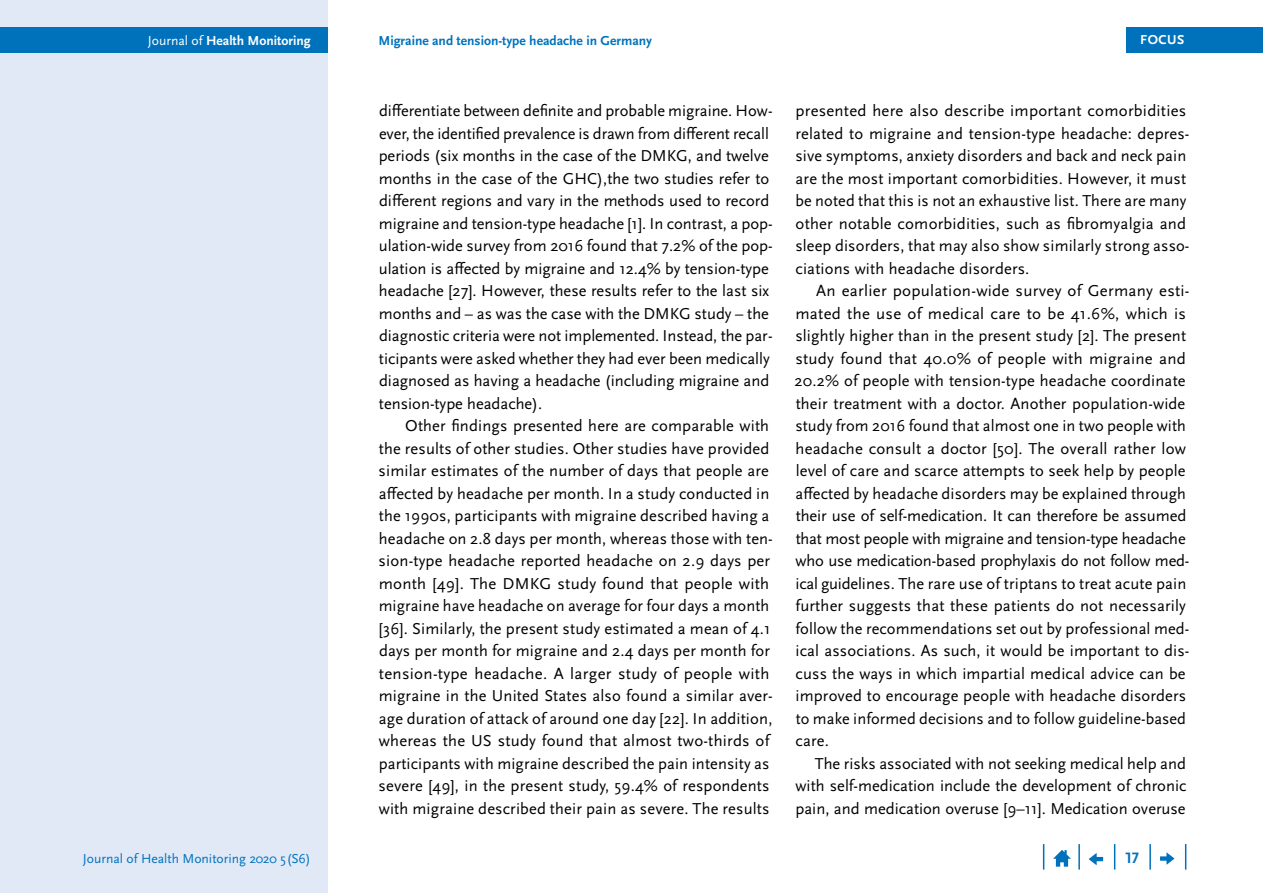
<style>
.page{position:relative;width:1263px;height:893px;background:#fff}
.page>*{position:absolute;margin:0;border:0;box-sizing:border-box;transform-origin:0 0}
.Copy_Einzug{font:16.5px/22.5px "Scala Sans Pro";letter-spacing:.01em;color:#000}
.t1{font:700 15.75px "Scala Sans Pro";color:#0072bc}
.t2{font:700 13.65px "Scala Sans Pro";color:#0072bc}
.t3{font:13.65px "Scala Sans Pro";color:#0072bc}
.t4{font:700 13.65px "Scala Sans Pro";color:#fff}
.t5{font:700 13.5px "Scala Sans Pro";letter-spacing:.04em;color:#fff}
.s1{font-weight:400}
</style>
<div class="page">
<div style="left:0;top:0;width:327px;height:893px;background:#e1e8f6"></div>
<div style="left:0;top:28px;width:327px;height:25px;background:#0072bc"></div>
<svg style="left:1185px;top:844px;width:1px;height:26px"></svg>
<hr style="left:1149px;top:844px;width:2px;height:26px;background:#0072bc">
<svg style="left:1114px;top:844px;width:1px;height:26px"></svg>
<hr style="left:1078px;top:844px;width:2px;height:26px;background:#0072bc">
<svg style="left:1043px;top:844px;width:1px;height:26px"></svg>
<svg style="left:1053px;top:850px;width:18px;height:17px"></svg>
<svg style="left:1089px;top:853px;width:14px;height:12px"></svg>
<svg style="left:1160px;top:852px;width:14px;height:13px"></svg>
<div style="left:1126px;top:28px;width:137px;height:25px;background:#0072bc"></div>
<p class="t4" style="left:148px;top:33px;width:164px"><span class="s1">Journal of</span> Health Monitoring</p>
<p class="t2" style="left:378px;top:33px;width:275px">Migraine and tension-type headache in Germany</p>
<p class="t5" style="left:1140px;top:32px;width:46px">FOCUS</p>
<p class="Copy_Einzug" style="left:379px;top:99px;width:396px">differentiate between definite and probable migraine. How&shy;ever, the identified prevalence is drawn from different recall periods (six months in the case of the DMKG, and twelve months in the case of the GHC),the two studies refer to different regions and vary in the methods used to record migraine and tension-type headache [1]. In contrast, a pop&shy;ulation-wide survey from 2016 found that 7.2% of the pop&shy;ulation is affected by migraine and 12.4% by tension-type headache [27]. However, these results refer to the last six months and – as was the case with the DMKG study – the diagnostic criteria were not implemented. Instead, the par&shy;ticipants were asked whether they had ever been medically diagnosed as having a headache (including migraine and tension-type headache).</p>
<p class="Copy_Einzug" style="left:379px;top:414px;width:396px;text-indent:27px">Other findings presented here are comparable with the results of other studies. Other studies have provided similar estimates of the number of days that people are affected by headache per month. In a study conducted in the 1990s, participants with migraine described having a headache on 2.8 days per month, whereas those with ten&shy;sion-type headache reported headache on 2.9 days per month [49]. The DMKG study found that people with migraine have headache on average for four days a month [36]. Similarly, the present study estimated a mean of 4.1 days per month for migraine and 2.4 days per month for tension-type headache. A larger study of people with migraine in the United States also found a similar aver&shy;age duration of attack of around one day [22]. In addition, whereas the US study found that almost two-thirds of participants with migraine described the pain intensity as severe [49], in the present study, 59.4% of respondents with migraine described their pain as severe. The results</p>
<p class="Copy_Einzug" style="left:795px;top:99px;width:396px">presented here also describe important comorbidities related to migraine and tension-type headache: depres&shy;sive symptoms, anxiety disorders and back and neck pain are the most important comorbidities. However, it must be noted that this is not an exhaustive list. There are many other notable comorbidities, such as fibromyalgia and sleep disorders, that may also show similarly strong asso&shy;ciations with headache disorders.</p>
<p class="Copy_Einzug" style="left:795px;top:279px;width:396px;text-indent:22px">An earlier population-wide survey of Germany esti&shy;mated the use of medical care to be 41.6%, which is slightly higher than in the present study [2]. The present study found that 40.0% of people with migraine and 20.2% of people with tension-type headache coordinate their treatment with a doctor. Another population-wide study from 2016 found that almost one in two people with headache consult a doctor [50]. The overall rather low level of care and scarce attempts to seek help by people affected by headache disorders may be explained through their use of self-medication. It can therefore be assumed that most people with migraine and tension-type headache who use medication-based prophylaxis do not follow med&shy;ical guidelines. The rare use of triptans to treat acute pain further suggests that these patients do not necessarily follow the recommendations set out by professional med&shy;ical associations. As such, it would be important to dis&shy;cuss the ways in which impartial medical advice can be improved to encourage people with headache disorders to make informed decisions and to follow guideline-based care.</p>
<p class="Copy_Einzug" style="left:795px;top:752px;width:393px;text-align:justify;text-indent:19px">The risks associated with not seeking medical help and with self-medication include the development of chronic pain, and medication overuse [9–11]. Medication overuse</p>
<p class="t3" style="left:83px;top:850px;width:229px">Journal of Health Monitoring 2020 5(S6)</p>
<p class="t1" style="left:1125px;top:849px;width:15px">17</p>
</div>
